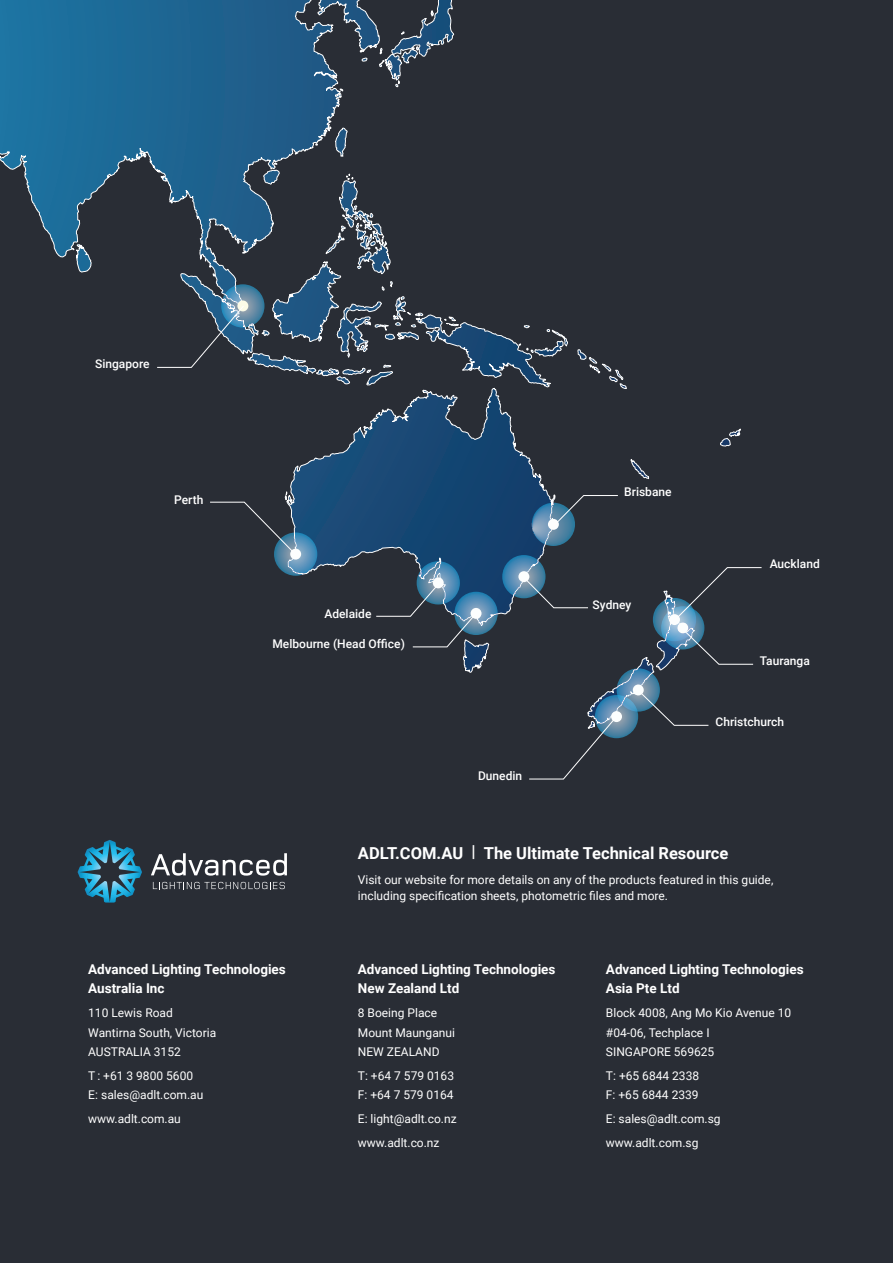
<style>
.page{position:relative;width:893px;height:1263px;background:#292d35}
.page>*{position:absolute;margin:0;border:0;box-sizing:border-box;transform-origin:0 0}
.body{font:700 16.5px "Roboto";color:#fff}
.body-2{font:700 13.5px/19.5px "Roboto";color:#fff}
.body-3{font:12px/19.5px "Roboto";color:#fff}
.t1{font:500 12px "Roboto";color:#fff}
</style>
<div class="page">
<svg style="left:0;top:0;width:741px;height:739px"></svg>
<svg style="left:274px;top:532px;width:43px;height:44px"></svg>
<div style="left:290px;top:549px;width:11px;height:11px;background:#fcfefe;border-radius:50%"></div>
<svg style="left:454px;top:592px;width:44px;height:43px"></svg>
<div style="left:471px;top:608px;width:10px;height:11px;background:#fcfefe;border-radius:50%"></div>
<svg style="left:417px;top:561px;width:43px;height:43px"></svg>
<div style="left:433px;top:577px;width:11px;height:11px;background:#fcfefe;border-radius:50%"></div>
<svg style="left:502px;top:555px;width:43px;height:43px"></svg>
<div style="left:518px;top:571px;width:11px;height:11px;background:#fcfefe;border-radius:50%"></div>
<svg style="left:532px;top:503px;width:43px;height:43px"></svg>
<div style="left:548px;top:519px;width:11px;height:11px;background:#fcfefe;border-radius:50%"></div>
<svg style="left:595px;top:695px;width:43px;height:43px"></svg>
<div style="left:611px;top:711px;width:11px;height:11px;background:#fcfefe;border-radius:50%"></div>
<svg style="left:617px;top:668px;width:43px;height:44px"></svg>
<div style="left:633px;top:684px;width:11px;height:11px;background:#fcfefe;border-radius:50%"></div>
<svg style="left:661px;top:606px;width:43px;height:43px"></svg>
<svg style="left:653px;top:598px;width:43px;height:43px"></svg>
<div style="left:669px;top:614px;width:11px;height:11px;background:#fcfefe;border-radius:50%"></div>
<svg style="left:221px;top:284px;width:43px;height:44px"></svg>
<div style="left:237px;top:300px;width:11px;height:11px;background:#fbfbe7;border-radius:50%"></div>
<svg style="left:209px;top:501px;width:89px;height:55px"></svg>
<svg style="left:674px;top:567px;width:88px;height:54px"></svg>
<svg style="left:553px;top:495px;width:66px;height:31px"></svg>
<svg style="left:682px;top:629px;width:72px;height:36px"></svg>
<svg style="left:638px;top:690px;width:71px;height:36px"></svg>
<svg style="left:156px;top:305px;width:89px;height:63px"></svg>
<svg style="left:375px;top:582px;width:102px;height:66px"></svg>
<svg style="left:528px;top:716px;width:89px;height:64px"></svg>
<svg style="left:151px;top:853px;width:136px;height:23px"></svg>
<svg style="left:153px;top:882px;width:132px;height:7px"></svg>
<svg style="left:78px;top:840px;width:64px;height:62px"></svg>
<svg style="left:523px;top:577px;width:66px;height:31px"></svg>
<p class="t1" style="left:95px;top:356px;width:56px">Singapore</p>
<p class="t1" style="left:174px;top:491px;width:31px">Perth</p>
<p class="t1" style="left:324px;top:605px;width:49px">Adelaide</p>
<p class="t1" style="left:272px;top:636px;width:134px">Melbourne (Head Office)</p>
<p class="t1" style="left:478px;top:767px;width:46px">Dunedin</p>
<p class="t1" style="left:624px;top:484px;width:49px">Brisbane</p>
<p class="t1" style="left:593px;top:596px;width:40px">Sydney</p>
<p class="t1" style="left:770px;top:555px;width:52px">Auckland</p>
<p class="t1" style="left:760px;top:652px;width:51px">Tauranga</p>
<p class="t1" style="left:715px;top:713px;width:70px">Christchurch</p>
<p class="body" style="left:358px;top:841px;width:372px">ADLT.COM.AU | The Ultimate Technical Resource</p>
<p class="body-3" style="left:358px;top:871px;width:417px;line-height:16.5px">Visit our website for more details on any of the products featured in this guide, including specification sheets, photometric files and more.</p>
<p class="body-2" style="left:88px;top:959px;width:199px">Advanced Lighting Technologies<br>Australia Inc</p>
<p class="body-3" style="left:88px;top:1003px;width:130px">110 Lewis Road<br>Wantirna South, Victoria<br>AUSTRALIA 3152</p>
<p class="body-3" style="left:88px;top:1065px;width:117px">T : +61 3 9800 5600<br>E: sales@adlt.com.au</p>
<p class="body-3" style="left:88px;top:1109px;width:94px">www.adlt.com.au</p>
<p class="body-2" style="left:358px;top:959px;width:199px">Advanced Lighting Technologies<br>New Zealand Ltd</p>
<p class="body-3" style="left:358px;top:1003px;width:99px">8 Boeing Place<br>Mount Maunganui<br>NEW ZEALAND</p>
<p class="body-3" style="left:358px;top:1065px;width:98px">T: +64 7 579 0163<br>F: +64 7 579 0164</p>
<p class="body-3" style="left:358px;top:1109px;width:100px">E: light@adlt.co.nz</p>
<p class="body-3" style="left:358px;top:1132px;width:83px">www.adlt.co.nz</p>
<p class="body-2" style="left:606px;top:959px;width:199px">Advanced Lighting Technologies<br>Asia Pte Ltd</p>
<p class="body-3" style="left:606px;top:1003px;width:187px">Block 4008, Ang Mo Kio Avenue 10 #04-06, Techplace I<br>SINGAPORE 569625</p>
<p class="body-3" style="left:606px;top:1065px;width:95px">T: +65 6844 2338<br>F: +65 6844 2339</p>
<p class="body-3" style="left:606px;top:1109px;width:116px">E: sales@adlt.com.sg</p>
<p class="body-3" style="left:606px;top:1132px;width:94px">www.adlt.com.sg</p>
</div>
